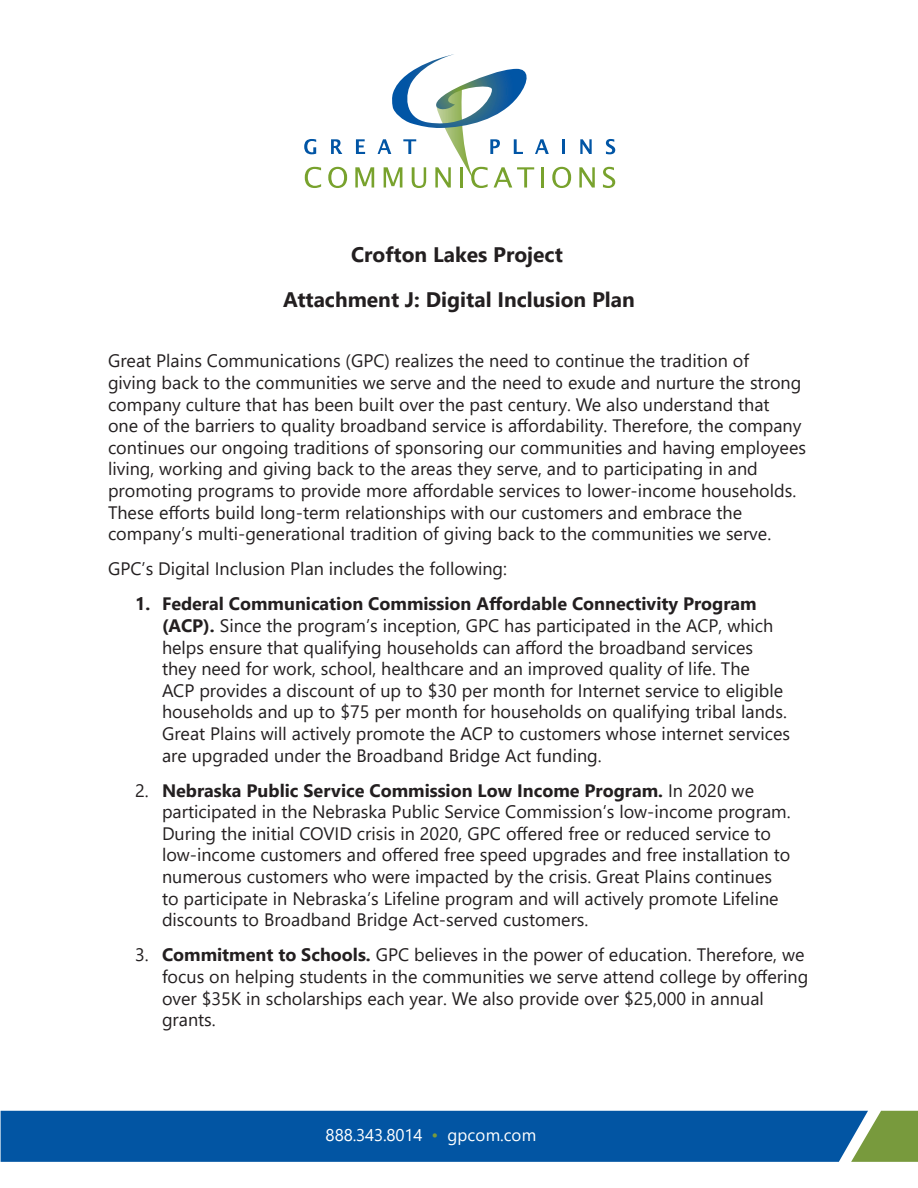
<style>
.page{position:relative;width:918px;height:1188px;background:#fff}
.page>*{position:absolute;margin:0;border:0;box-sizing:border-box;transform-origin:0 0}
.t1{font:700 21px/45.5px "Segoe UI";color:#231f20;text-align:center}
.t2{font:18px/21.6px "Segoe UI";color:#231f20}
.t3{font:700 18px "Segoe UI";color:#231f20}
.t4{font:16.95px "Segoe UI";letter-spacing:-.005em;color:#fff}
.s1{font-weight:700}
.s2{color:#789a3d}
</style>
<div class="page">
<div style="left:1px;top:1111px;width:850px;height:51px;background:#0255a3"></div>
<svg style="left:851px;top:1111px;width:67px;height:51px;background:#84a462"></svg>
<svg style="left:304px;top:139px;width:12px;height:15px"></svg>
<svg style="left:331px;top:139px;width:11px;height:15px"></svg>
<svg style="left:580px;top:139px;width:12px;height:15px"></svg>
<svg style="left:606px;top:139px;width:9px;height:15px"></svg>
<svg style="left:305px;top:167px;width:16px;height:21px"></svg>
<svg style="left:328px;top:167px;width:19px;height:21px"></svg>
<svg style="left:355px;top:54px;width:216px;height:134px"></svg>
<svg style="left:579px;top:167px;width:16px;height:21px"></svg>
<svg style="left:603px;top:167px;width:12px;height:21px"></svg>
<p class="t1" style="left:283px;top:230px;width:353px">Crofton Lakes Project<br>Attachment J: Digital Inclusion Plan</p>
<p class="t2" style="left:108px;top:349px;width:700px">Great Plains Communications (GPC) realizes the need to continue the tradition of<br>giving back to the communities we serve and the need to exude and nurture the strong company culture that has been built over the past century. We also understand that<br>one of the barriers to quality broadband service is affordability. Therefore, the company continues our ongoing traditions of sponsoring our communities and having employees living, working and giving back to the areas they serve, and to participating in and promoting programs to provide more affordable services to lower-income households.<br>These efforts build long-term relationships with our customers and embrace the company’s multi-generational tradition of giving back to the communities we serve.</p>
<p class="t2" style="left:108px;top:556px;width:401px">GPC’s Digital Inclusion Plan includes the following:</p>
<p class="t3" style="left:135px;top:587px;width:17px">1.</p>
<p class="t2" style="left:162px;top:592px;width:630px"><span class="s1">Federal Communication Commission Affordable Connectivity Program (ACP).</span> Since the program’s inception, GPC has participated in the ACP, which helps ensure that qualifying households can afford the broadband services they need for work, school, healthcare and an improved quality of life. The<br>ACP provides a discount of up to $30 per month for Internet service to eligible households and up to $75 per month for households on qualifying tribal lands.<br>Great Plains will actively promote the ACP to customers whose internet services are upgraded under the Broadband Bridge Act funding.</p>
<p class="t2" style="left:162px;top:778px;width:630px"><span class="s1">Nebraska Public Service Commission Low Income Program.</span> In 2020 we participated in the Nebraska Public Service Commission’s low-income program.<br>During the initial COVID crisis in 2020, GPC offered free or reduced service to low-income customers and offered free speed upgrades and free installation to numerous customers who were impacted by the crisis. Great Plains continues to participate in Nebraska’s Lifeline program and will actively promote Lifeline discounts to Broadband Bridge Act-served customers.</p>
<p class="t2" style="left:162px;top:943px;width:648px"><span class="s1">Commitment to Schools.</span> GPC believes in the power of education. Therefore, we focus on helping students in the communities we serve attend college by offering over $35K in scholarships each year. We also provide over $25,000 in annual grants.</p>
<p class="t2" style="left:135px;top:778px;width:15px">2.</p>
<p class="t2" style="left:135px;top:943px;width:15px">3.</p>
<p class="t4" style="left:326px;top:1119px;width:212px">888.343.8014 <span class="s2">•</span> gpcom.com</p>
</div>
